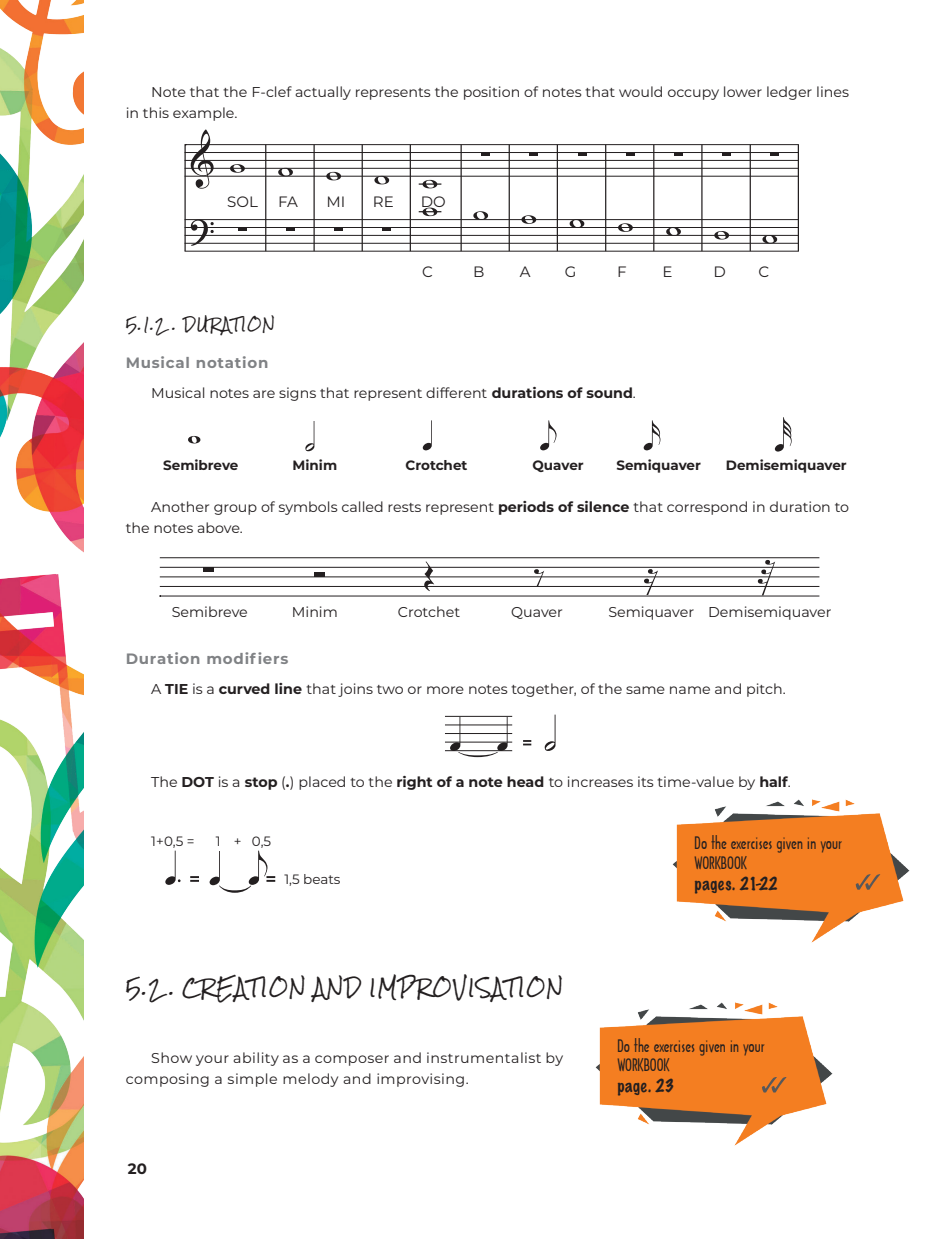
<style>
.page{position:relative;width:939px;height:1239px;background:#fff}
.page>*{position:absolute;margin:0;border:0;box-sizing:border-box;transform-origin:0 0}
.titol_bloque_3{font:18px "Rock Salt";letter-spacing:.07em;color:#231f20}
.requadres_quadern{font:16.5px/19.5px "Architecture Plain";color:#231f20}
.requadres_quadern-2{font:100 16.5px "Marker Felt";letter-spacing:.025em;color:#231f20}
.continguts{font:700 15px "Montserrat";letter-spacing:.05em;color:#808285}
.t1{font:15px "Montserrat";color:#231f20}
.t2{font:700 15px "Montserrat";color:#231f20}
.continguts-2{font:14.25px/21px "Montserrat";color:#231f20}
.Texto_general{font:14.25px/21px "Montserrat";letter-spacing:.03em;color:#231f20}
.continguts-3{font:700 13.5px "Montserrat";color:#231f20}
.continguts-4{font:13.5px "Montserrat";color:#231f20}
.titol_bloque{font:13.5px "Rock Salt";letter-spacing:.07em;color:#231f20}
.s1{font-weight:700}
</style>
<div class="page">
<img style="left:0;top:0;width:83px;height:1238px">
<img style="left:595px;top:1002px;width:238px;height:144px">
<img style="left:672px;top:799px;width:238px;height:144px">
<hr style="left:797px;top:145px;width:1px;height:106px;background:#231f20">
<hr style="left:749px;top:145px;width:1px;height:106px;background:#231f20">
<hr style="left:701px;top:145px;width:1px;height:106px;background:#231f20">
<hr style="left:653px;top:145px;width:1px;height:106px;background:#231f20">
<hr style="left:605px;top:145px;width:1px;height:106px;background:#231f20">
<hr style="left:556px;top:145px;width:2px;height:106px;background:#231f20">
<hr style="left:508px;top:145px;width:1px;height:106px;background:#231f20">
<hr style="left:460px;top:145px;width:1px;height:106px;background:#231f20">
<hr style="left:409px;top:145px;width:2px;height:106px;background:#231f20">
<hr style="left:361px;top:145px;width:2px;height:106px;background:#231f20">
<hr style="left:313px;top:145px;width:1px;height:106px;background:#231f20">
<hr style="left:265px;top:145px;width:1px;height:106px;background:#231f20">
<hr style="left:184px;top:145px;width:2px;height:106px;background:#231f20">
<hr style="left:184px;top:144px;width:614px;height:1px;background:#231f20">
<hr style="left:184px;top:152px;width:614px;height:1px;background:#231f20">
<hr style="left:184px;top:160px;width:614px;height:1px;background:#231f20">
<hr style="left:184px;top:168px;width:614px;height:1px;background:#231f20">
<hr style="left:184px;top:176px;width:614px;height:1px;background:#231f20">
<svg style="left:481px;top:153px;width:9px;height:3px"></svg>
<svg style="left:529px;top:153px;width:9px;height:3px"></svg>
<svg style="left:578px;top:153px;width:8px;height:3px"></svg>
<svg style="left:626px;top:153px;width:8px;height:3px"></svg>
<svg style="left:674px;top:153px;width:8px;height:3px"></svg>
<svg style="left:722px;top:153px;width:8px;height:3px"></svg>
<svg style="left:770px;top:153px;width:8px;height:3px"></svg>
<hr style="left:184px;top:219px;width:614px;height:1px;background:#231f20">
<hr style="left:184px;top:227px;width:614px;height:1px;background:#231f20">
<hr style="left:184px;top:235px;width:614px;height:1px;background:#231f20">
<hr style="left:184px;top:243px;width:614px;height:1px;background:#231f20">
<hr style="left:184px;top:251px;width:614px;height:1px;background:#231f20">
<svg style="left:191px;top:219px;width:23px;height:27px"></svg>
<svg style="left:238px;top:228px;width:8px;height:3px"></svg>
<svg style="left:286px;top:228px;width:9px;height:3px"></svg>
<svg style="left:334px;top:228px;width:9px;height:3px"></svg>
<svg style="left:185px;top:129px;width:28px;height:60px"></svg>
<svg style="left:382px;top:228px;width:9px;height:3px"></svg>
<svg style="left:230px;top:164px;width:15px;height:9px"></svg>
<svg style="left:278px;top:168px;width:15px;height:8px"></svg>
<svg style="left:326px;top:172px;width:15px;height:8px"></svg>
<svg style="left:374px;top:176px;width:15px;height:8px"></svg>
<hr style="left:418px;top:183px;width:23px;height:2px;background:#231f20">
<svg style="left:422px;top:180px;width:15px;height:8px"></svg>
<svg style="left:418px;top:207px;width:23px;height:9px"></svg>
<svg style="left:473px;top:211px;width:15px;height:9px"></svg>
<svg style="left:521px;top:215px;width:15px;height:9px"></svg>
<svg style="left:569px;top:219px;width:15px;height:8px"></svg>
<svg style="left:618px;top:223px;width:14px;height:9px"></svg>
<svg style="left:666px;top:228px;width:14px;height:8px"></svg>
<svg style="left:714px;top:231px;width:14px;height:8px"></svg>
<svg style="left:762px;top:235px;width:15px;height:8px"></svg>
<hr style="left:160px;top:557px;width:659px;height:1px;background:#231f20">
<hr style="left:160px;top:566px;width:659px;height:1px;background:#231f20">
<hr style="left:160px;top:576px;width:659px;height:1px;background:#231f20">
<hr style="left:160px;top:586px;width:659px;height:1px;background:#231f20">
<hr style="left:160px;top:595px;width:659px;height:1px;background:#231f20">
<div style="left:203px;top:567px;width:11px;height:5px;background:#231f20"></div>
<div style="left:313px;top:572px;width:11px;height:5px;background:#231f20"></div>
<svg style="left:424px;top:561px;width:10px;height:30px"></svg>
<svg style="left:534px;top:569px;width:10px;height:17px"></svg>
<svg style="left:643px;top:569px;width:15px;height:26px"></svg>
<svg style="left:757px;top:560px;width:18px;height:35px"></svg>
<svg style="left:450px;top:717px;width:57px;height:40px"></svg>
<hr style="left:445px;top:750px;width:67px;height:1px;background:#231f20">
<hr style="left:445px;top:741px;width:67px;height:1px;background:#231f20">
<hr style="left:445px;top:733px;width:67px;height:1px;background:#231f20">
<hr style="left:445px;top:724px;width:67px;height:1px;background:#231f20">
<hr style="left:445px;top:716px;width:67px;height:1px;background:#231f20">
<svg style="left:544px;top:714px;width:11px;height:36px"></svg>
<svg style="left:523px;top:740px;width:8px;height:5px"></svg>
<svg style="left:190px;top:876px;width:9px;height:5px"></svg>
<svg style="left:209px;top:850px;width:66px;height:42px"></svg>
<svg style="left:165px;top:850px;width:15px;height:34px"></svg>
<svg style="left:422px;top:442px;width:9px;height:8px"></svg>
<svg style="left:305px;top:421px;width:9px;height:30px"></svg>
<svg style="left:540px;top:420px;width:16px;height:30px"></svg>
<svg style="left:643px;top:420px;width:17px;height:30px"></svg>
<svg style="left:774px;top:417px;width:17px;height:34px"></svg>
<svg style="left:188px;top:436px;width:12px;height:7px"></svg>
<svg style="left:761px;top:1076px;width:25px;height:16px"></svg>
<svg style="left:855px;top:874px;width:25px;height:15px"></svg>
<p class="continguts-2" style="left:126px;top:81px;width:724px;text-indent:26px">Note that the F-clef actually represents the position of notes that would occupy lower ledger lines in this example.</p>
<p class="t1" style="left:227px;top:191px;width:32px">SOL</p>
<p class="t1" style="left:278px;top:191px;width:21px">FA</p>
<p class="t1" style="left:326px;top:191px;width:20px">MI</p>
<p class="t1" style="left:373px;top:191px;width:22px">RE</p>
<p class="t1" style="left:421px;top:191px;width:26px">DO</p>
<p class="t1" style="left:422px;top:261px;width:12px">C</p>
<p class="t1" style="left:473px;top:261px;width:13px">B</p>
<p class="t1" style="left:519px;top:261px;width:12px">A</p>
<p class="t1" style="left:564px;top:261px;width:13px">G</p>
<p class="t1" style="left:617px;top:261px;width:11px">F</p>
<p class="t1" style="left:662px;top:261px;width:12px">E</p>
<p class="t1" style="left:713px;top:261px;width:14px">D</p>
<p class="t1" style="left:758px;top:261px;width:12px">C</p>
<p class="titol_bloque" style="left:126px;top:317px;width:151px">5.1.2 . DURATION</p>
<p class="continguts" style="left:126px;top:352px;width:144px">Musical notation</p>
<p class="continguts-2" style="left:151px;top:381px;width:486px">Musical notes are signs that represent different <span class="s1">durations of sound</span>.</p>
<p class="continguts-3" style="left:163px;top:455px;width:77px">Semibreve</p>
<p class="continguts-3" style="left:292px;top:455px;width:46px">Minim</p>
<p class="continguts-3" style="left:405px;top:455px;width:63px">Crotchet</p>
<p class="continguts-3" style="left:532px;top:455px;width:53px">Quaver</p>
<p class="continguts-3" style="left:616px;top:455px;width:86px">Semiquaver</p>
<p class="continguts-3" style="left:725px;top:455px;width:122px">Demisemiquaver</p>
<p class="continguts-2" style="left:126px;top:495px;width:724px;text-indent:26px">Another group of symbols called rests represent <span class="s1">periods of silence</span> that correspond in duration to the notes above.</p>
<p class="continguts-2" style="left:172px;top:601px;width:78px">Semibreve</p>
<p class="continguts-2" style="left:292px;top:601px;width:48px">Minim</p>
<p class="continguts-2" style="left:398px;top:601px;width:64px">Crotchet</p>
<p class="continguts-2" style="left:511px;top:601px;width:53px">Quaver</p>
<p class="continguts-2" style="left:608px;top:601px;width:224px">Semiquaver Demisemiquaver</p>
<p class="continguts" style="left:126px;top:647px;width:164px">Duration modifiers</p>
<p class="continguts-2" style="left:151px;top:677px;width:635px">A <span class="s1">TIE</span> is a <span class="s1">curved line</span> that joins two or more notes together, of the same name and pitch.</p>
<p class="continguts-2" style="left:151px;top:770px;width:640px">The <span class="s1">DOT</span> is a <span class="s1">stop</span> (<span class="s1">.</span>) placed to the <span class="s1">right of a note head</span> to increases its time-value by <span class="s1">half</span>.</p>
<p class="continguts-4" style="left:151px;top:831px;width:45px">1+0,5 =</p>
<p class="continguts-4" style="left:216px;top:831px;width:57px">1 + 0,5</p>
<p class="continguts-4" style="left:284px;top:869px;width:58px">1,5 beats</p>
<p class="titol_bloque_3" style="left:126px;top:978px;width:439px">5.2 . CREATION AND IMPROVISATION</p>
<p class="Texto_general" style="left:126px;top:1046px;width:439px;text-indent:26px">Show your ability as a composer and instrumentalist by composing a simple melody and improvising.</p>
<p class="t2" style="left:128px;top:1157px;width:21px">20</p>
<p class="requadres_quadern" style="left:694px;top:832px;width:149px">Do the exercises given in your<br>WORKBOOK</p>
<p class="requadres_quadern-2" style="left:694px;top:870px;width:84px">pages. 21-22</p>
<p class="requadres_quadern" style="left:617px;top:1035px;width:149px">Do the exercises given in your<br>WORKBOOK</p>
<p class="requadres_quadern-2" style="left:617px;top:1072px;width:58px">page. 23</p>
</div>
